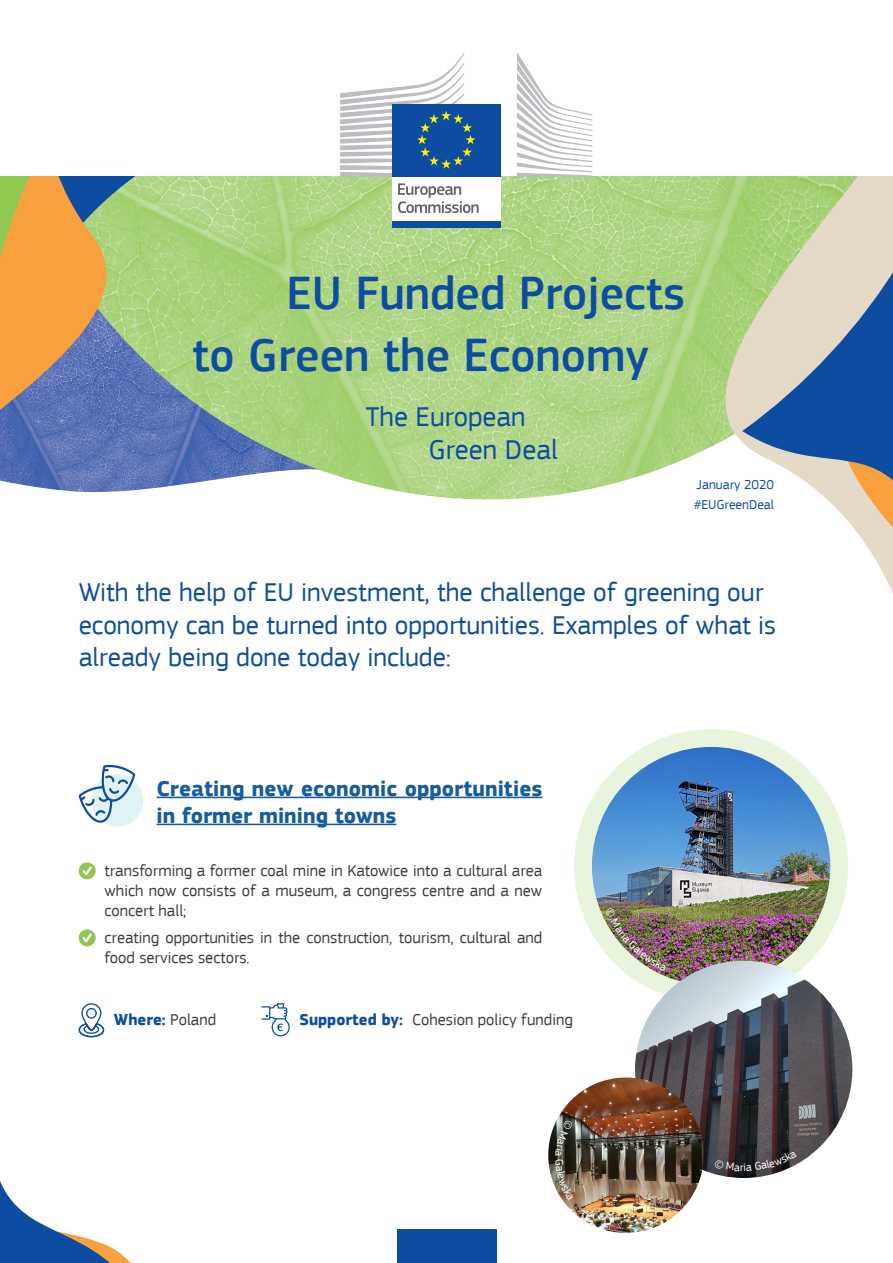
<style>
.page{position:relative;width:893px;height:1263px;background:#fff}
.page>*{position:absolute;margin:0;border:0;box-sizing:border-box;transform-origin:0 0}
.Main_Title{font:500 48px "EC Square Sans Pro";color:#0d4da1}
.Main_Subtitle{font:28.5px "EC Square Sans Pro";color:#0d4da1}
.Intro{font:27px/32.4px "EC Square Sans Pro";color:#0d4da1}
.Title__1{font:700 22.5px/27px "EC Square Sans Pro";color:#175d9e}
.Body_text{font:16.5px/19.8px "EC Square Sans Pro";color:#3e3e3f;text-align:justify}
.Body_text-2{font:700 16.5px "EC Square Sans Pro";color:#0d4da1}
.Date{font:13.5px "EC Square Sans Pro";color:#0d4da1}
.s1{font-weight:400;color:#3e3e3f}
.s2{font-weight:700;color:#0d4da1}
</style>
<div class="page">
<img style="left:0;top:176px;width:643px;height:323px">
<svg style="left:643px;top:176px;width:250px;height:418px"></svg>
<svg style="left:742px;top:259px;width:151px;height:278px"></svg>
<svg style="left:0;top:176px;width:240px;height:265px;background:#97ba8e"></svg>
<svg style="left:0;top:176px;width:139px;height:241px;background:#a19782"></svg>
<svg style="left:0;top:176px;width:113px;height:123px;background:#cd9f51"></svg>
<div style="left:574px;top:729px;width:274px;height:274px;background:#e9f4dc;border-radius:50%"></div>
<img style="left:592px;top:747px;width:238px;height:238px;border-radius:119px">
<img style="left:635px;top:961px;width:217px;height:217px;border-radius:109px">
<img style="left:548px;top:1077px;width:156px;height:156px;border-radius:78px">
<svg style="left:0;top:1181px;width:131px;height:82px"></svg>
<hr style="left:157px;top:797px;width:385px;height:1px;background:#175d9e">
<hr style="left:157px;top:824px;width:239px;height:1px;background:#175d9e">
<div style="left:92px;top:774px;width:51px;height:53px;background:#e0f2f5;border-radius:50%"></div>
<svg style="left:79px;top:765px;width:56px;height:58px"></svg>
<svg style="left:79px;top:862px;width:17px;height:17px"></svg>
<svg style="left:81px;top:864px;width:13px;height:14px"></svg>
<svg style="left:79px;top:929px;width:17px;height:17px"></svg>
<svg style="left:81px;top:931px;width:13px;height:14px"></svg>
<svg style="left:79px;top:1003px;width:25px;height:34px"></svg>
<svg style="left:261px;top:1003px;width:29px;height:33px"></svg>
<div style="left:392px;top:174px;width:108px;height:49px;background:#fff"></div>
<svg style="left:398px;top:183px;width:81px;height:30px"></svg>
<div style="left:392px;top:221px;width:108px;height:6px;background:#0d4da1"></div>
<svg style="left:517px;top:52px;width:75px;height:125px"></svg>
<div style="left:392px;top:104px;width:108px;height:73px;background:#0d4da1"></div>
<svg style="left:340px;top:52px;width:135px;height:125px"></svg>
<div style="left:397px;top:1229px;width:100px;height:34px;background:#0d4da1"></div>
<img style="left:605px;top:907px;width:62px;height:64px">
<svg style="left:714px;top:1151px;width:83px;height:20px;background:#3c363a"></svg>
<svg style="left:555px;top:1120px;width:19px;height:81px;background:#5b5649"></svg>
<p class="Main_Title" style="left:286px;top:265px;width:400px">EU Funded Projects</p>
<p class="Main_Title" style="left:192px;top:327px;width:459px">to Green the Economy</p>
<p class="Main_Subtitle" style="left:366px;top:400px;width:161px">The European</p>
<p class="Main_Subtitle" style="left:428px;top:433px;width:131px">Green Deal</p>
<p class="Date" style="left:696px;top:476px;width:79px">January 2020</p>
<p class="Date" style="left:694px;top:496px;width:82px">#EUGreenDeal</p>
<p class="Intro" style="left:79px;top:576px;width:699px">With the help of EU investment, the challenge of greening our economy can be turned into opportunities. Examples of what is already being done today include:</p>
<p class="Title__1" style="left:157px;top:775px;width:387px">Creating new economic opportunities in former mining towns</p>
<p class="Body_text" style="left:105px;top:861px;width:439px">transforming a former coal mine in Katowice into a cultural area which now consists of a museum, a congress centre and a new concert hall;</p>
<p class="Body_text" style="left:105px;top:928px;width:439px">creating opportunities in the construction, tourism, cultural and food services sectors.</p>
<p class="Body_text-2" style="left:114px;top:1010px;width:104px">Where: <span class="s1">Poland</span></p>
<p class="Body_text" style="left:299px;top:1010px;width:275px"><span class="s2">Supported by:</span> Cohesion policy funding</p>
</div>
